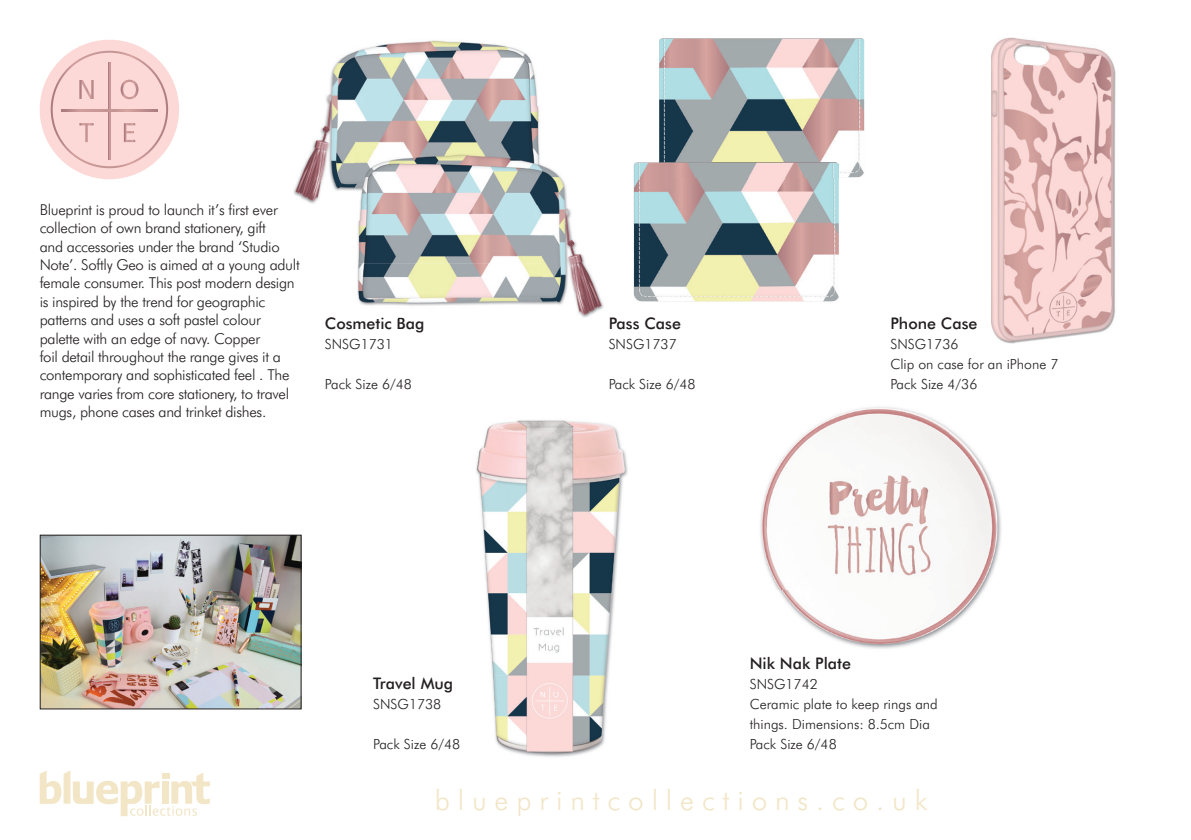
<style>
.page{position:relative;width:1191px;height:840px;background:#fff}
.page>*{position:absolute;margin:0;border:0;box-sizing:border-box;transform-origin:0 0}
.t1{font:300 28px "Futura BT";letter-spacing:.28em;color:#f2e6c7}
.t2{font:500 16px "Futura BT";color:#231f20}
.t3{font:300 15px/18.4px "Futura BT";letter-spacing:-.02em;color:#231f20}
.t4{font:300 14px/20px "Futura BT";color:#231f20}
</style>
<div class="page">
<img style="left:42px;top:536px;width:257px;height:171px">
<div style="left:40px;top:534px;width:261px;height:175px;border:1px solid #231f20"></div>
<svg style="left:40px;top:770px;width:170px;height:45px"></svg>
<div style="left:162px;top:772px;width:7px;height:6px;background:#f2e6c7"></div>
<div style="left:40px;top:40px;width:139px;height:139px;background:#fcd9d7;border-radius:50%"></div>
<svg style="left:51px;top:51px;width:117px;height:117px"></svg>
<img style="left:293px;top:40px;width:247px;height:164px">
<img style="left:659px;top:38px;width:205px;height:139px">
<img style="left:634px;top:162px;width:204px;height:139px">
<img style="left:659px;top:162px;width:179px;height:15px">
<img style="left:991px;top:38px;width:124px;height:305px">
<img style="left:357px;top:164px;width:247px;height:154px">
<img style="left:357px;top:153px;width:183px;height:51px">
<img style="left:357px;top:317px;width:66px;height:1px">
<img style="left:476px;top:420px;width:152px;height:337px">
<img style="left:760px;top:407px;width:241px;height:242px">
<p class="t3" style="left:40px;top:200px;width:261px">Blueprint is proud to launch it’s first ever collection of own brand stationery, gift<br>and accessories under the brand ‘Studio Note’. Softly Geo is aimed at a young adult female consumer. This post modern design is inspired by the trend for geographic patterns and uses a soft pastel colour palette with an edge of navy. Copper<br>foil detail throughout the range gives it a contemporary and sophisticated feel . The range varies from core stationery, to travel mugs, phone cases and trinket dishes.</p>
<p class="t2" style="left:325px;top:314px;width:101px">Cosmetic Bag</p>
<p class="t4" style="left:325px;top:334px;width:70px">SNSG1731</p>
<p class="t4" style="left:325px;top:374px;width:88px">Pack Size 6/48</p>
<p class="t2" style="left:608px;top:313px;width:74px">Pass Case</p>
<p class="t4" style="left:608px;top:334px;width:70px">SNSG1737</p>
<p class="t4" style="left:608px;top:374px;width:88px">Pack Size 6/48</p>
<p class="t2" style="left:890px;top:314px;width:88px">Phone Case</p>
<p class="t4" style="left:890px;top:334px;width:169px">SNSG1736<br>Clip on case for an iPhone 7<br>Pack Size 4/36</p>
<p class="t2" style="left:373px;top:673px;width:82px">Travel Mug</p>
<p class="t4" style="left:373px;top:693px;width:70px">SNSG1738</p>
<p class="t4" style="left:373px;top:733px;width:88px">Pack Size 6/48</p>
<p class="t2" style="left:749px;top:653px;width:103px">Nik Nak Plate</p>
<p class="t4" style="left:749px;top:673px;width:190px">SNSG1742<br>Ceramic plate to keep rings and things. Dimensions: 8.5cm Dia<br>Pack Size 6/48</p>
<h1 class="t1" style="left:435px;top:782px;width:494px">blueprintcollections.co.uk</h1>
</div>
